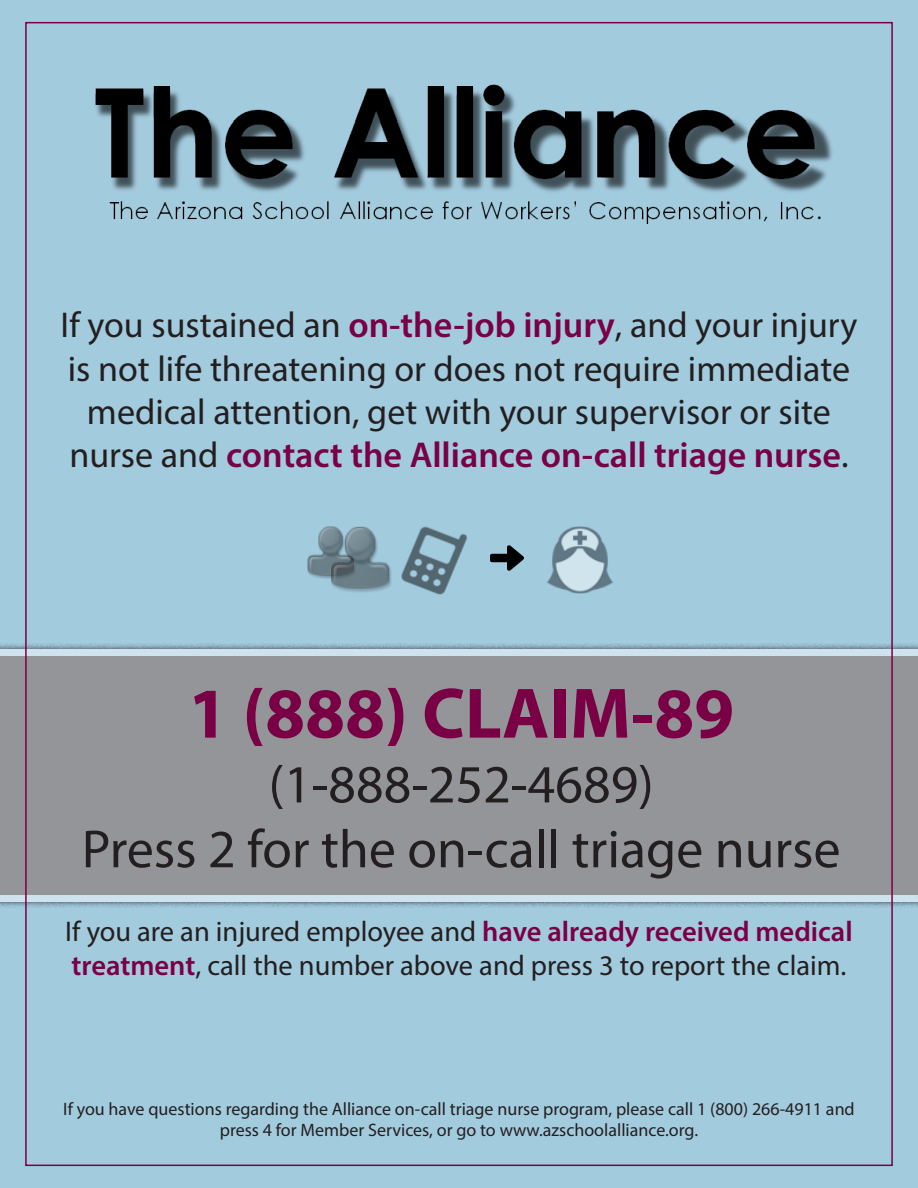
<style>
.page{position:relative;width:918px;height:1188px;background:#a3cbde}
.page>*{position:absolute;margin:0;border:0;box-sizing:border-box;transform-origin:0 0}
.t1{font:700 72px "Myriad Pro";color:#790045}
.t2{font:54px "Myriad Pro";color:#231f20}
.t3{font:36px/43.2px "Myriad Pro";color:#231f20;text-align:center}
.t4{font:28.5px/34.2px "Myriad Pro";color:#231f20}
.t5{font:18px/21.6px "Myriad Pro";color:#231f20;text-align:center}
.s1{font-weight:600;color:#790045}
</style>
<div class="page">
<div style="left:0;top:643px;width:918px;height:265px;background:#231f20;opacity:.75"></div>
<div style="left:0;top:649px;width:918px;height:253px;background:#cee3ed"></div>
<div style="left:0;top:656px;width:918px;height:239px;background:#939598"></div>
<img style="left:547px;top:526px;width:66px;height:68px">
<img style="left:307px;top:528px;width:17px;height:51px">
<img style="left:401px;top:526px;width:67px;height:69px">
<img style="left:324px;top:526px;width:68px;height:66px">
<img style="left:490px;top:545px;width:33px;height:26px">
<img style="left:95px;top:84px;width:737px;height:140px">
<p class="t3" style="left:60px;top:303px;width:799px">If you sustained an <span class="s1">on-the-job injury</span>, and your injury is not life threatening or does not require immediate medical attention, get with your supervisor or site nurse and <span class="s1">contact the Alliance on-call triage nurse</span>.</p>
<p class="t1" style="left:188px;top:666px;width:548px">1 (888) CLAIM-89</p>
<p class="t2" style="left:269px;top:751px;width:387px">(1-888-252-4689)</p>
<p class="t2" style="left:82px;top:816px;width:760px">Press 2 for the on-call triage nurse</p>
<p class="t4" style="left:65px;top:914px;width:789px">If you are an injured employee and <span class="s1">have already received medical treatment</span>, call the number above and press 3 to report the claim.</p>
<p class="t5" style="left:63px;top:1098px;width:793px">If you have questions regarding the Alliance on-call triage nurse program, please call 1 (800) 266-4911 and press 4 for Member Services, or go to www.azschoolalliance.org.</p>
</div>
